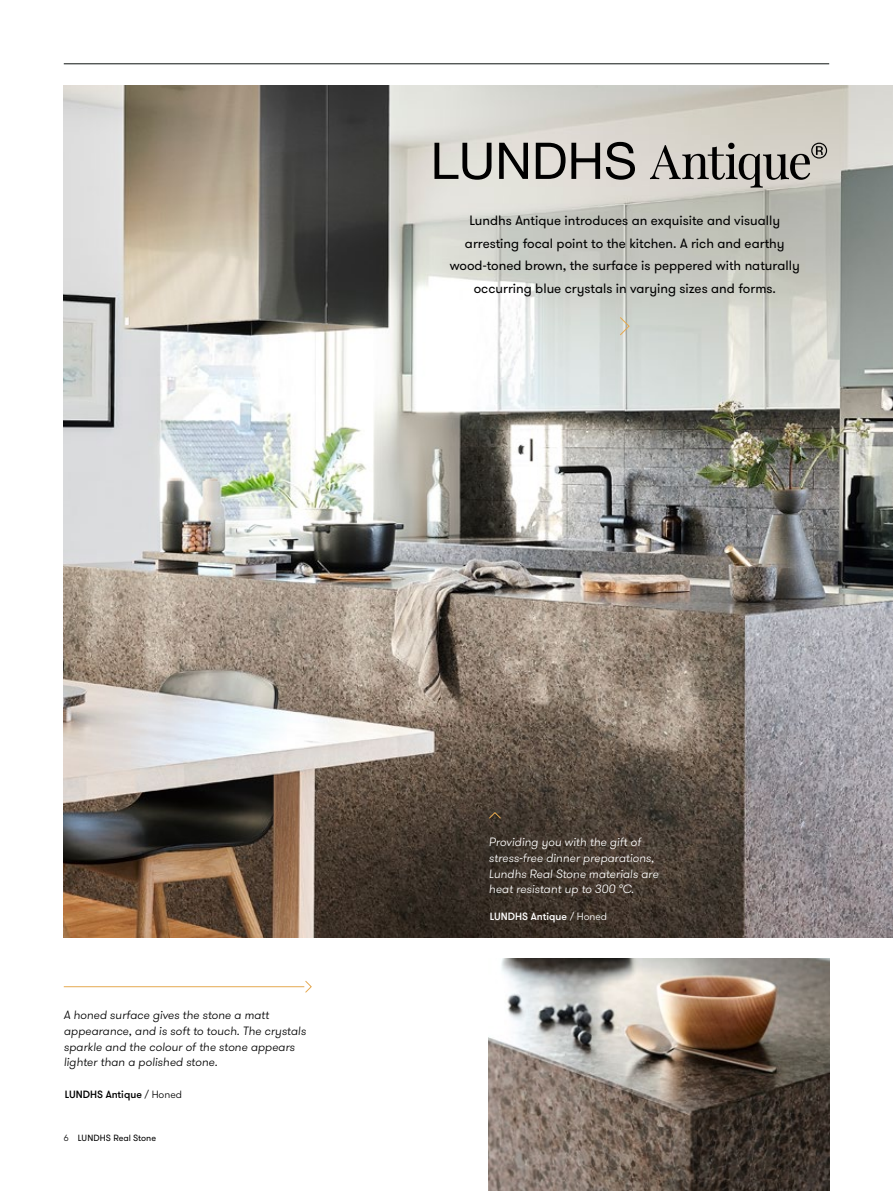
<style>
.page{position:relative;width:893px;height:1191px;background:#fff}
.page>*{position:absolute;margin:0;border:0;box-sizing:border-box;transform-origin:0 0}
.t1{font:13.5px/22.5px "GT Walsheim";color:#000;text-align:center}
.t2{font:italic 300 12px/15.8px "GT Walsheim";color:#000}
.t3{font:italic 300 12px/15.8px "GT Walsheim";color:#fff}
.t4{font:500 10.5px "GT Walsheim";color:#fff}
.t5{font:500 10.5px "GT Walsheim";color:#000}
.t6{font:9px "GT Walsheim";color:#000}
.s1{font-weight:300}
</style>
<div class="page">
<img style="left:64px;top:85px;width:829px;height:852px">
<svg style="left:488px;top:811px;width:14px;height:8px"></svg>
<img style="left:489px;top:958px;width:340px;height:233px">
<svg style="left:619px;top:316px;width:11px;height:20px"></svg>
<svg style="left:434px;top:143px;width:57px;height:37px;background:#9d9c97"></svg>
<svg style="left:499px;top:143px;width:29px;height:36px"></svg>
<svg style="left:536px;top:143px;width:64px;height:36px;background:#8c8985"></svg>
<svg style="left:606px;top:142px;width:29px;height:38px"></svg>
<svg style="left:650px;top:142px;width:177px;height:46px;background:#aaa7a1"></svg>
<hr style="left:64px;top:63px;width:765px;height:1px;background:#0d1311">
<svg style="left:304px;top:981px;width:8px;height:12px"></svg>
<hr style="left:64px;top:986px;width:240px;height:1px;background:#e5a951">
<p class="t1" style="left:450px;top:209px;width:351px">Lundhs Antique introduces an exquisite and visually arresting focal point to the kitchen. A rich and earthy wood-toned brown, the surface is peppered with naturally occurring blue crystals in varying sizes and forms.</p>
<p class="t2" style="left:64px;top:1007px;width:244px">A honed surface gives the stone a matt appearance, and is soft to touch. The crystals sparkle and the colour of the stone appears lighter than a polished stone.</p>
<p class="t5" style="left:65px;top:1088px;width:119px">LUNDHS Antique <span class="s1">/ Honed</span></p>
<p class="t6" style="left:64px;top:1132px;width:94px"><span class="s1">6</span> LUNDHS Real Stone</p>
<p class="t3" style="left:489px;top:834px;width:171px">Providing you with the gift of stress-free dinner preparations,<br>Lundhs Real Stone materials are heat resistant up to 300 °C.</p>
<p class="t4" style="left:490px;top:910px;width:119px">LUNDHS Antique <span class="s1">/ Honed</span></p>
</div>
